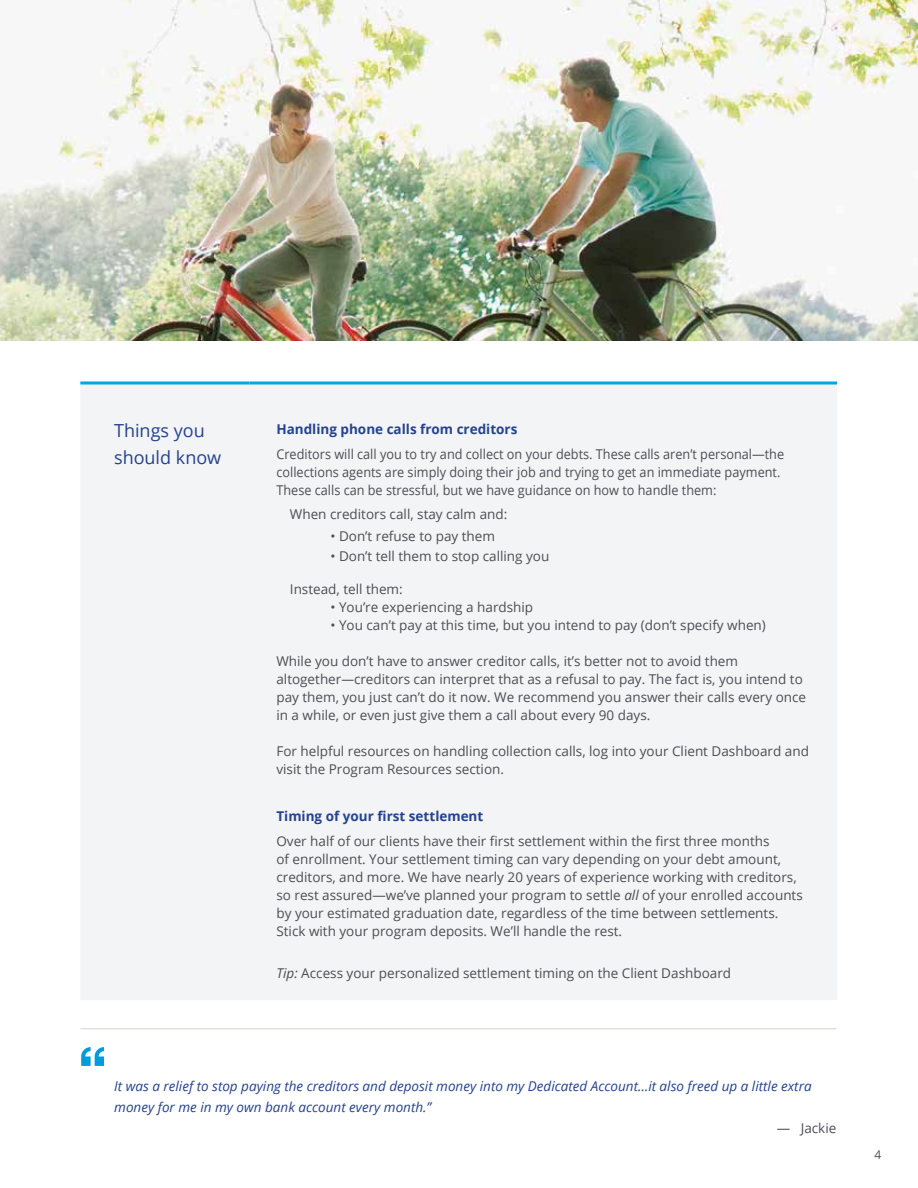
<style>
.page{position:relative;width:918px;height:1188px;background:#fff}
.page>*{position:absolute;margin:0;border:0;box-sizing:border-box;transform-origin:0 0}
.t1{font:18px/27px "Open Sans";color:#24428f}
.t2{font:13.5px/18px "Open Sans";color:#4d4e56}
.t3{font:13.5px/18px "Open Sans";color:#4d4e56;scale:.94 1}
.t4{font:italic 13.5px/21px "Open Sans";color:#24428f}
.t5{font:700 13.5px "Open Sans";color:#24428f}
.t6{font:12px "Open Sans";color:#4d4e56}
.s1{font-style:italic}
</style>
<div class="page">
<img style="left:0;top:0;width:918px;height:340px">
<div style="left:80px;top:384px;width:757px;height:616px;background:#f3f4f5"></div>
<hr style="left:80px;top:381px;width:169px;height:3px;background:#00a8e0">
<hr style="left:249px;top:381px;width:588px;height:3px;background:#00a8e0">
<hr style="left:80px;top:1028px;width:756px;height:1px;background:#dcd3cb">
<svg style="left:81px;top:1047px;width:23px;height:19px"></svg>
<h1 class="t1" style="left:114px;top:417px;width:109px">Things you should know</h1>
<p class="t5" style="left:276px;top:419px;width:243px">Handling phone calls from creditors</p>
<p class="t3" style="left:276px;top:444px;width:542px">Creditors will call you to try and collect on your debts. These calls aren’t personal—the collections agents are simply doing their job and trying to get an immediate payment.<br>These calls can be stressful, but we have guidance on how to handle them:</p>
<p class="t2" style="left:290px;top:505px;width:219px">When creditors call, stay calm and:</p>
<p class="t2" style="left:330px;top:527px;width:166px">• Don’t refuse to pay them</p>
<p class="t2" style="left:330px;top:547px;width:221px">• Don’t tell them to stop calling you</p>
<p class="t2" style="left:290px;top:580px;width:114px">Instead, tell them:</p>
<p class="t2" style="left:330px;top:598px;width:204px">• You’re experiencing a hardship</p>
<p class="t2" style="left:330px;top:616px;width:437px">• You can’t pay at this time, but you intend to pay (don’t specify when)</p>
<p class="t2" style="left:276px;top:652px;width:531px">While you don’t have to answer creditor calls, it’s better not to avoid them altogether—creditors can interpret that as a refusal to pay. The fact is, you intend to pay them, you just can’t do it now. We recommend you answer their calls every once in a while, or even just give them a call about every 90 days.</p>
<p class="t2" style="left:276px;top:742px;width:534px">For helpful resources on handling collection calls, log into your Client Dashboard and visit the Program Resources section.</p>
<p class="t5" style="left:276px;top:806px;width:208px">Timing of your first settlement</p>
<p class="t2" style="left:276px;top:831px;width:528px">Over half of our clients have their first settlement within the first three months<br>of enrollment. Your settlement timing can vary depending on your debt amount, creditors, and more. We have nearly 20 years of experience working with creditors, so rest assured—we’ve planned your program to settle <span class="s1">all</span> of your enrolled accounts by your estimated graduation date, regardless of the time between settlements.<br>Stick with your program deposits. We’ll handle the rest.</p>
<p class="t2" style="left:276px;top:964px;width:456px"><span class="s1">Tip:</span> Access your personalized settlement timing on the Client Dashboard</p>
<p class="t4" style="left:114px;top:1075px;width:699px">It was a relief to stop paying the creditors and deposit money into my Dedicated Account…it also freed up a little extra money for me in my own bank account every month.”</p>
<p class="t2" style="left:777px;top:1119px;width:61px">— Jackie</p>
<p class="t6" style="left:874px;top:1147px;width:8px">4</p>
</div>
